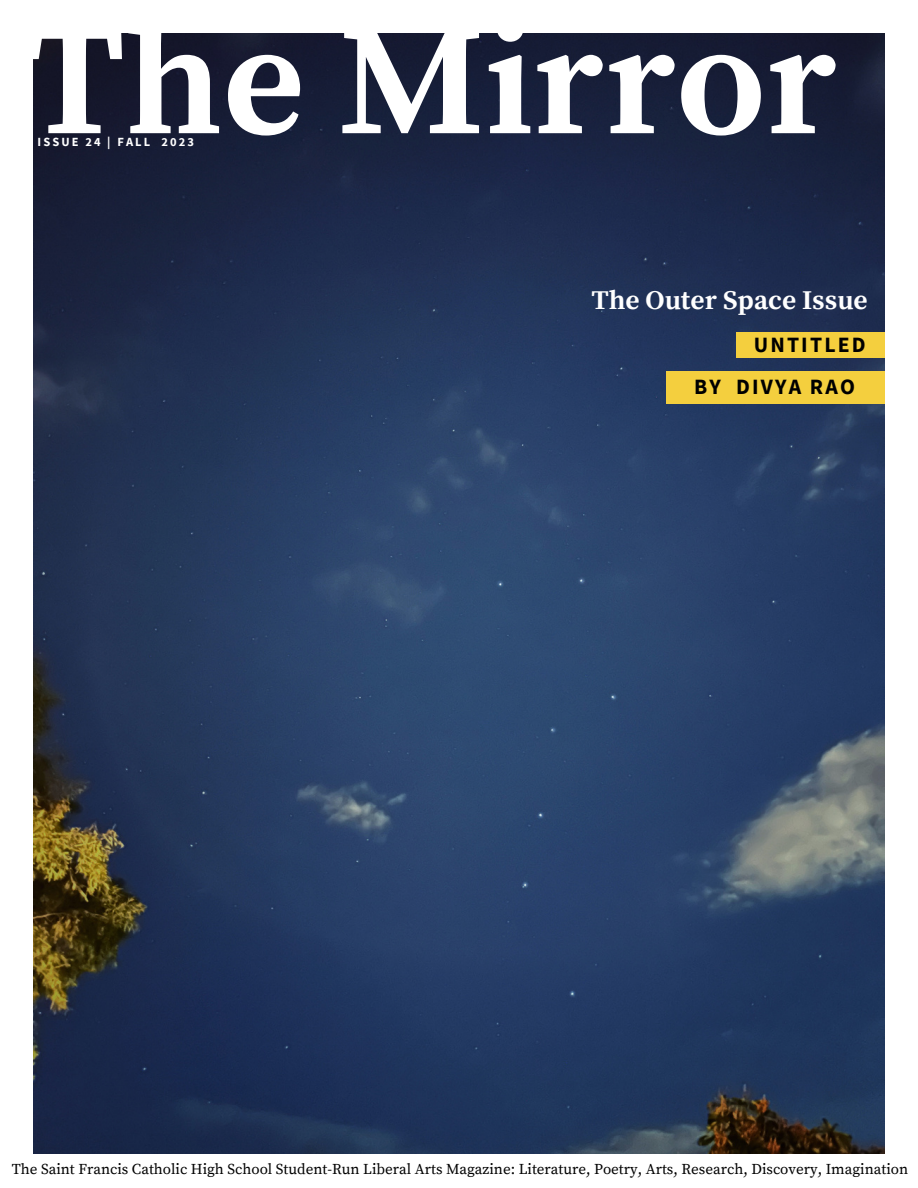
<style>
.page{position:relative;width:918px;height:1188px;background:#fff}
.page>*{position:absolute;margin:0;border:0;box-sizing:border-box;transform-origin:0 0}
.t1{font:700 157.35px "Source Serif Pro";color:#fff}
.t2{font:700 27px "Source Serif Pro";color:#fff}
.t3{font:700 21.75px "Source Sans Pro";letter-spacing:.1em;color:#000}
.t4{font:15px "Source Serif Pro";color:#000}
.t5{font:700 12.45px "Source Sans Pro";letter-spacing:.17em;color:#fff}
</style>
<div class="page">
<img style="left:33px;top:33px;width:852px;height:1121px">
<div style="left:737px;top:332px;width:147px;height:26px;background:#f4cf3e"></div>
<div style="left:667px;top:372px;width:217px;height:31px;background:#f4cf3e"></div>
<p class="t1" style="left:24px;top:-11px;width:815px">The Mirror</p>
<p class="t5" style="left:38px;top:134px;width:158px">ISSUE 24 | FALL 2023</p>
<p class="t2" style="left:591px;top:284px;width:278px">The Outer Space Issue</p>
<p class="t3" style="left:754px;top:331px;width:114px">UNTITLED</p>
<p class="t3" style="left:694px;top:372px;width:162px">BY DIVYA RAO</p>
<p class="t4" style="left:12px;top:1160px;width:898px">The Saint Francis Catholic High School Student-Run Liberal Arts Magazine: Literature, Poetry, Arts, Research, Discovery, Imagination</p>
</div>
